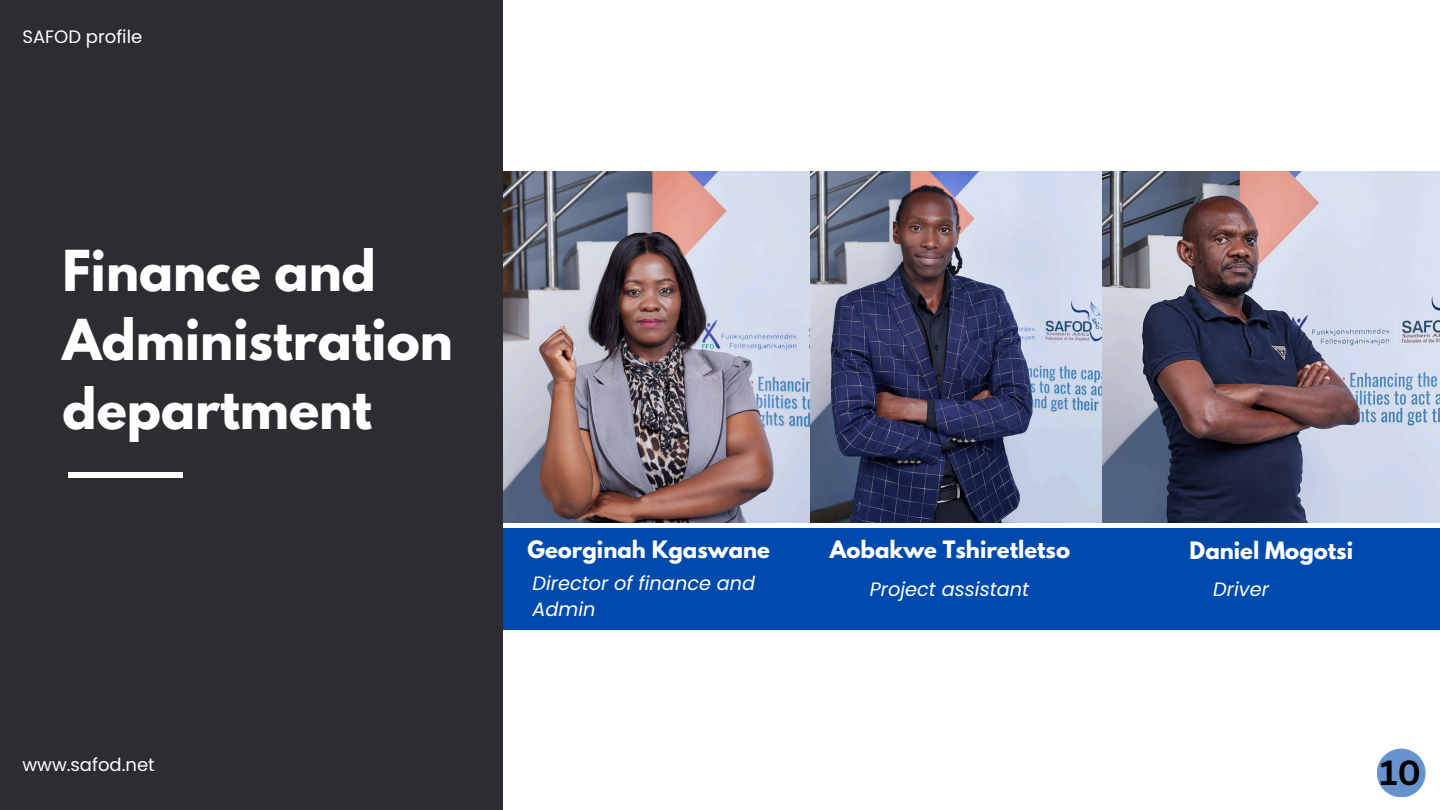
<style>
.page{position:relative;width:1440px;height:810px;background:#fff}
.page>*{position:absolute;margin:0;border:0;box-sizing:border-box;transform-origin:0 0}
.t1{font:700 50px/69px "League Spartan";color:#fff}
.t2{font:700 34px "Canva Sans";color:#000}
.t3{font:700 21.2px "League Spartan";color:#fff}
.t4{font:italic 19.3px/26.8px "Poppins";color:#fff}
.t5{font:18px "Poppins";color:#fff}
</style>
<div class="page">
<img style="left:503px;top:172px;width:308px;height:350px">
<div style="left:503px;top:528px;width:303px;height:101px;background:#004aad"></div>
<div style="left:0;top:0;width:503px;height:810px;background:#2c2c31"></div>
<div style="left:68px;top:472px;width:115px;height:6px;background:#fff"></div>
<img style="left:811px;top:172px;width:629px;height:350px">
<div style="left:805px;top:528px;width:301px;height:101px;background:#004aad"></div>
<div style="left:1377px;top:749px;width:49px;height:48px;background:#6692cd;border-radius:50%"></div>
<div style="left:1104px;top:528px;width:336px;height:101px;background:#004aad"></div>
<p class="t5" style="left:23px;top:24px;width:121px">SAFOD profile</p>
<p class="t1" style="left:63px;top:243px;width:392px">Finance and<br>Administration department</p>
<p class="t5" style="left:23px;top:753px;width:134px">www.safod.net</p>
<p class="t3" style="left:527px;top:539px;width:244px">Georginah Kgaswane</p>
<h1 class="t4" style="left:533px;top:569px;width:224px">Director of finance and<br>Admin</h1>
<p class="t3" style="left:830px;top:539px;width:242px">Aobakwe Tshiretletso</p>
<h2 class="t4" style="left:870px;top:575px;width:161px">Project assistant</h2>
<h2 class="t3" style="left:1190px;top:540px;width:165px">Daniel Mogotsi</h2>
<h3 class="t4" style="left:1213px;top:576px;width:57px">Driver</h3>
<h3 class="t2" style="left:1380px;top:748px;width:43px">10</h3>
</div>
